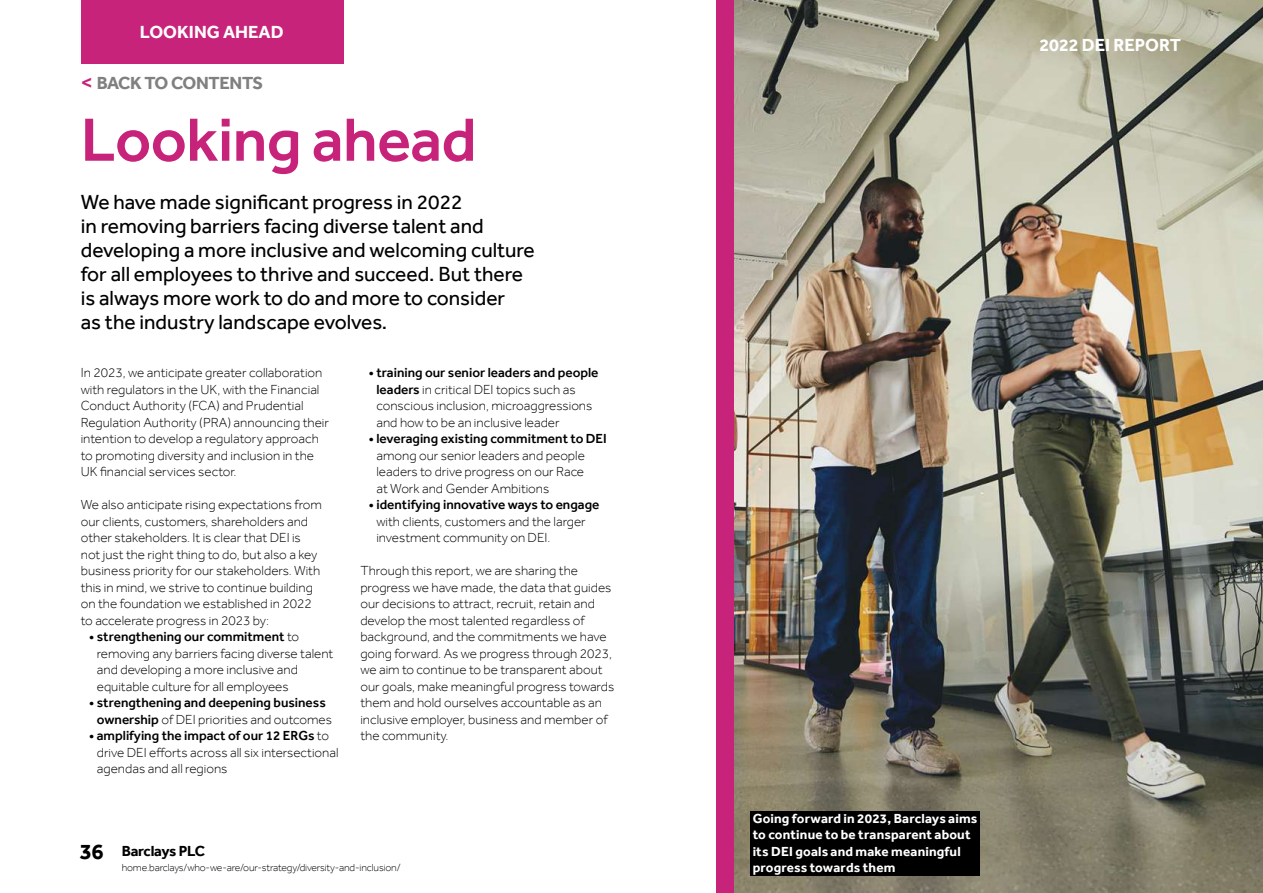
<style>
.page{position:relative;width:1263px;height:893px;background:#fff}
.page>*{position:absolute;margin:0;border:0;box-sizing:border-box;transform-origin:0 0}
.t1{font:500 63px "Effra";letter-spacing:-.01em;color:#c7237a}
.t2{font:21px/24px "Effra";color:#000}
.t3{font:700 18px "Effra";color:#fff}
.t4{font:700 18px "Effra";letter-spacing:-.02em;color:#808080}
.t5{font:700 15px "Effra";letter-spacing:-.015em;color:#000}
.t6{font:300 13.5px/16.5px "Effra";color:#000}
.t7{font:500 13.5px/16.5px "Effra";color:#000;text-align:center}
.t8{font:700 13.5px/16.5px "Effra";letter-spacing:.01em;color:#fff}
.t9{font:300 10.5px "Effra";letter-spacing:-.015em;color:#000}
.s1{font-family:"Arial";font-style:italic;color:#c7237a}
.s2{font-weight:500}
.s3{font-weight:300}
.s4{font-size:22.5px}
</style>
<div class="page">
<div style="left:81px;top:0;width:262px;height:63px;background:#c7237a"></div>
<img style="left:733px;top:0;width:530px;height:893px">
<div style="left:716px;top:0;width:17px;height:893px;background:#c7237a"></div>
<div style="left:750px;top:811px;width:230px;height:65px;background:#000"></div>
<h3 class="t3" style="left:140px;top:21px;width:145px">LOOKING AHEAD</h3>
<h3 class="t4" style="left:81px;top:72px;width:184px"><span class="s1">&lt;</span> BACK TO CONTENTS</h3>
<h1 class="t1" style="left:81px;top:102px;width:397px">Looking ahead</h1>
<p class="t2" style="left:81px;top:190px;width:455px">We have made significant progress in 2022<br>in removing barriers facing diverse talent and developing a more inclusive and welcoming culture for all employees to thrive and succeed. But there is always more work to do and more to consider<br>as the industry landscape evolves.</p>
<p class="t6" style="left:81px;top:364px;width:250px">In 2023, we anticipate greater collaboration with regulators in the UK, with the Financial Conduct Authority (FCA) and Prudential Regulation Authority (PRA) announcing their intention to develop a regulatory approach to promoting diversity and inclusion in the UK financial services sector.</p>
<p class="t6" style="left:81px;top:496px;width:243px">We also anticipate rising expectations from our clients, customers, shareholders and other stakeholders. It is clear that DEI is not just the right thing to do, but also a key business priority for our stakeholders. With this in mind, we strive to continue building on the foundation we established in 2022 to accelerate progress in 2023 by:</p>
<p class="t6" style="left:97px;top:628px;width:238px;text-indent:-8px"><span class="s2">• strengthening our commitment</span> to removing any barriers facing diverse talent and developing a more inclusive and equitable culture for all employees</p>
<p class="t7" style="left:89px;top:694px;width:244px">• strengthening and deepening business ownership <span class="s3">of DEI priorities and outcomes</span></p>
<p class="t6" style="left:97px;top:727px;width:243px;text-indent:-8px"><span class="s2">• amplifying the impact of our 12 ERGs</span> to drive DEI efforts across all six intersectional agendas and all regions</p>
<p class="t6" style="left:376px;top:364px;width:224px;text-indent:-8px"><span class="s2">• training our senior leaders and people leaders</span> in critical DEI topics such as conscious inclusion, microaggressions and how to be an inclusive leader</p>
<p class="t7" style="left:369px;top:430px;width:239px">• leveraging existing commitment to DEI</p>
<p class="t6" style="left:376px;top:447px;width:210px;text-align:justify">among our senior leaders and people leaders to drive progress on our Race at Work and Gender Ambitions</p>
<p class="t7" style="left:369px;top:496px;width:232px">• identifying innovative ways to engage</p>
<p class="t6" style="left:376px;top:513px;width:211px">with clients, customers and the larger investment community on DEI.</p>
<p class="t6" style="left:360px;top:562px;width:255px">Through this report, we are sharing the progress we have made, the data that guides our decisions to attract, recruit, retain and develop the most talented regardless of background, and the commitments we have going forward. As we progress through 2023, we aim to continue to be transparent about our goals, make meaningful progress towards them and hold ourselves accountable as an inclusive employer, business and member of the community.</p>
<p class="t5" style="left:80px;top:842px;width:127px"><span class="s4">36</span> Barclays PLC</p>
<p class="t9" style="left:122px;top:861px;width:280px">home.barclays/who-we-are/our-strategy/diversity-and-inclusion/</p>
<h3 class="t3" style="left:1039px;top:35px;width:143px">2022 DEI REPORT</h3>
<p class="t8" style="left:753px;top:810px;width:226px">Going forward in 2023, Barclays aims to continue to be transparent about its DEI goals and make meaningful progress towards them</p>
</div>
